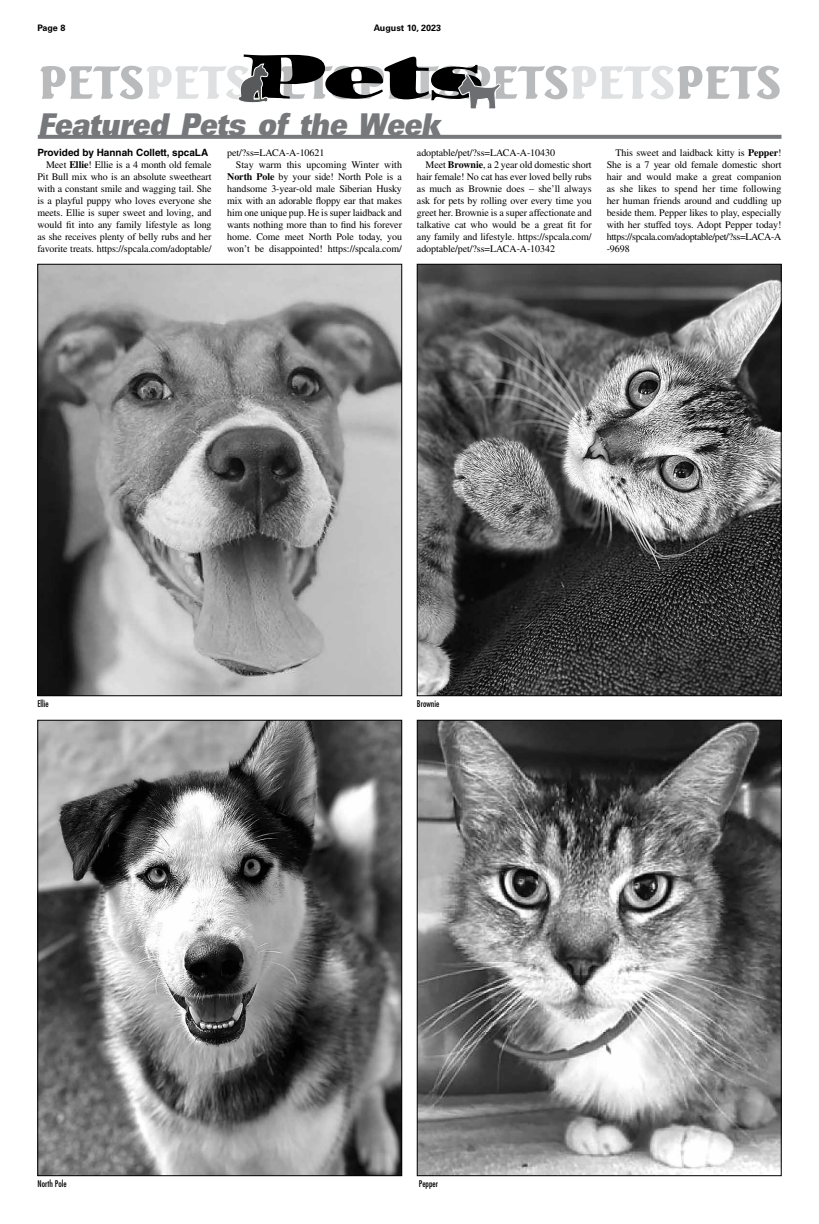
<style>
.page{position:relative;width:819px;height:1224px;background:#fff}
.page>*{position:absolute;margin:0;border:0;box-sizing:border-box;transform-origin:0 0}
.t1{font:italic 30px "Univers LT Std X Black Ex";color:#77787b;scale:.7 1}
.t2{font:10px/12px "Times LT Std";letter-spacing:-.01em;color:#000;text-align:justify}
.t3{font:700 10px "Helvetica LT Std";color:#000}
.t4{font:condensed 9px "Futura Std";color:#000}
.t5{font:700 9px "Univers LT Std";color:#000}
.s1{font-weight:700}
</style>
<div class="page">
<img style="left:39px;top:266px;width:361px;height:428px">
<div style="left:37px;top:264px;width:365px;height:432px;border:1px solid #000"></div>
<img style="left:419px;top:722px;width:361px;height:452px">
<img style="left:419px;top:266px;width:360px;height:428px">
<div style="left:417px;top:264px;width:364px;height:432px;border:1px solid #000"></div>
<img style="left:39px;top:722px;width:361px;height:452px">
<svg style="left:40px;top:54px;width:740px;height:55px"></svg>
<svg style="left:38px;top:135px;width:744px;height:4px;fill:#77787b"></svg>
<p class="t5" style="left:37px;top:23px;width:29px">Page 8</p>
<p class="t5" style="left:374px;top:23px;width:69px">August 10, 2023</p>
<h1 class="t1" style="left:38px;top:106px;width:585px">Featured Pets of the Week</h1>
<p class="t3" style="left:37px;top:146px;width:172px">Provided by Hannah Collett, spcaLA</p>
<p class="t2" style="left:37px;top:159px;width:176px;text-indent:9px">Meet <span class="s1">Ellie</span>! Ellie is a 4 month old female Pit Bull mix who is an absolute sweetheart with a constant smile and wagging tail. She is a playful puppy who loves everyone she meets. Ellie is super sweet and loving, and would fit into any family lifestyle as long as she receives plenty of belly rubs and her favorite treats. https://spcala.com/adoptable/</p>
<p class="t2" style="left:227px;top:146px;width:99px">pet/?ss=LACA-A-10621</p>
<p class="t2" style="left:236px;top:158px;width:168px">Stay warm this upcoming Winter with</p>
<p class="t2" style="left:227px;top:170px;width:176px"><span class="s1">North Pole</span> by your side! North Pole is a</p>
<p class="t2" style="left:227px;top:182px;width:176px">handsome 3-year-old male Siberian Husky</p>
<p class="t2" style="left:227px;top:194px;width:176px">mix with an adorable floppy ear that makes</p>
<p class="t2" style="left:227px;top:206px;width:176px">him one unique pup. He is super laidback and</p>
<p class="t2" style="left:227px;top:218px;width:176px">wants nothing more than to find his forever</p>
<p class="t2" style="left:227px;top:230px;width:176px">home. Come meet North Pole today, you</p>
<p class="t2" style="left:227px;top:242px;width:176px">won’t be disappointed! https://spcala.com/</p>
<p class="t2" style="left:417px;top:146px;width:140px">adoptable/pet/?ss=LACA-A-10430</p>
<p class="t2" style="left:426px;top:158px;width:168px">Meet <span class="s1">Brownie</span>, a 2 year old domestic short</p>
<p class="t2" style="left:417px;top:170px;width:176px">hair female! No cat has ever loved belly rubs</p>
<p class="t2" style="left:417px;top:182px;width:176px">as much as Brownie does – she’ll always</p>
<p class="t2" style="left:417px;top:194px;width:176px">ask for pets by rolling over every time you</p>
<p class="t2" style="left:417px;top:206px;width:176px">greet her. Brownie is a super affectionate and</p>
<p class="t2" style="left:417px;top:218px;width:176px">talkative cat who would be a great fit for</p>
<p class="t2" style="left:417px;top:230px;width:176px">any family and lifestyle. https://spcala.com/</p>
<p class="t2" style="left:417px;top:242px;width:140px">adoptable/pet/?ss=LACA-A-10342</p>
<p class="t2" style="left:607px;top:146px;width:176px;text-indent:9px">This sweet and laidback kitty is <span class="s1">Pepper</span>!<br>She is a 7 year old female domestic short hair and would make a great companion as she likes to spend her time following her human friends around and cuddling up beside them. Pepper likes to play, especially with her stuffed toys. Adopt Pepper today! https://spcala.com/adoptable/pet/?ss=LACA-A -9698</p>
<p class="t4" style="left:37px;top:699px;width:13px">Ellie</p>
<p class="t4" style="left:417px;top:699px;width:24px">Brownie</p>
<p class="t4" style="left:37px;top:1179px;width:31px">North Pole</p>
<p class="t4" style="left:419px;top:1179px;width:21px">Pepper</p>
</div>
